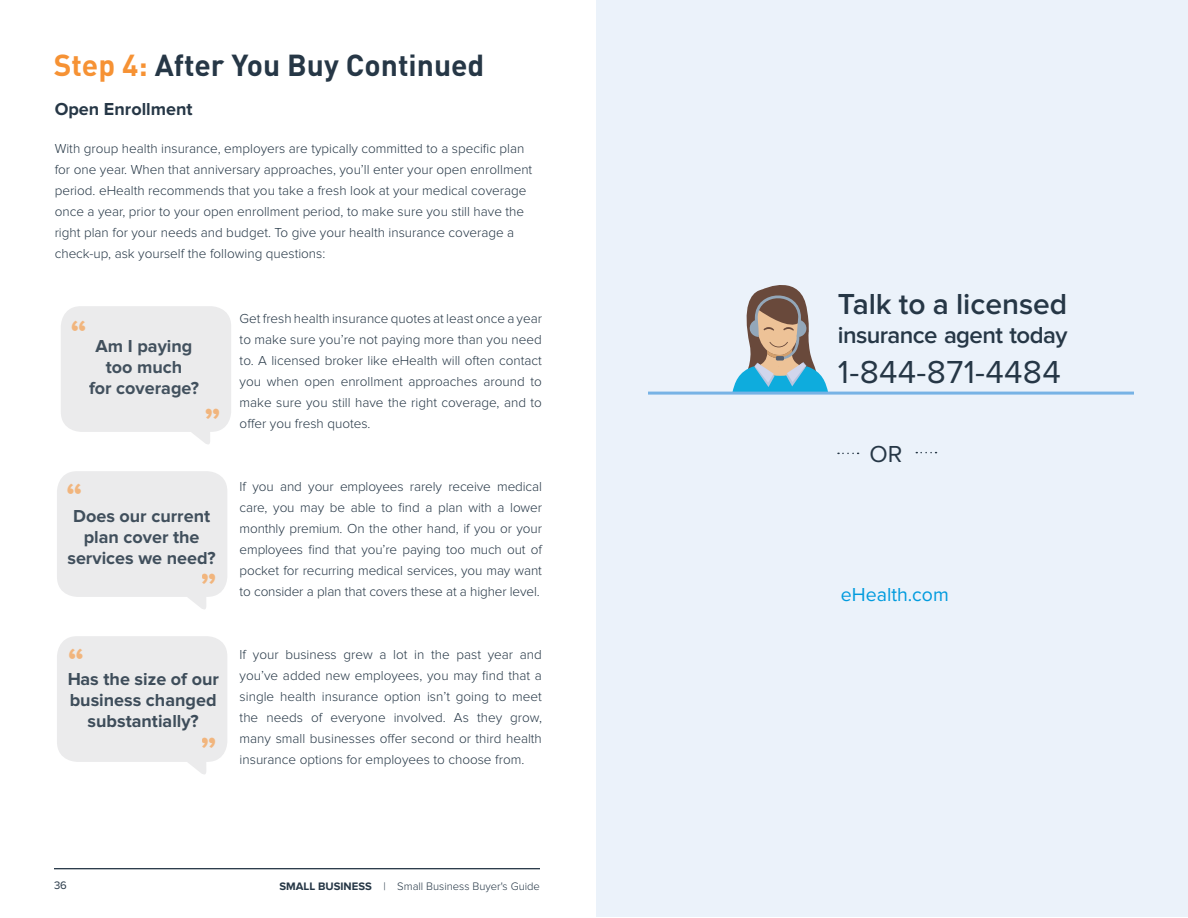
<style>
.page{position:relative;width:1188px;height:918px;background:#fff}
.page>*{position:absolute;margin:0;border:0;box-sizing:border-box;transform-origin:0 0}
.t1{font:700 36px "Proxima Nova";color:#f69234}
.t2{font:33px "Proxima Nova";letter-spacing:.01em;color:#263746}
.t3{font:700 30px "DINOT";color:#263746}
.t4{font:600 30px "Proxima Nova";color:#263746}
.t5{font:600 24px "Proxima Nova";letter-spacing:-.025em;color:#263746}
.t6{font:24px "Proxima Nova";color:#263746}
.t7{font:19.5px "Proxima Nova";color:#009bde}
.t8{font:700 18px/21px "Proxima Nova";color:#263746;text-align:center}
.t9{font:300 13.5px/21px "Proxima Nova";color:#263746;text-align:justify}
.t10{font:300 11.25px "Proxima Nova";color:#263746}
.t11{font:11.25px "Proxima Nova";color:#263746}
.s1{color:#f69234}
.s2{font-weight:700}
</style>
<div class="page">
<svg style="left:192px;top:432px;width:18px;height:12px"></svg>
<div style="left:61px;top:306px;width:170px;height:126px;background:#ebebec;border-radius:20px"></div>
<svg style="left:188px;top:597px;width:18px;height:12px"></svg>
<div style="left:57px;top:471px;width:170px;height:126px;background:#ebebec;border-radius:20px"></div>
<svg style="left:188px;top:762px;width:18px;height:12px"></svg>
<div style="left:57px;top:636px;width:170px;height:126px;background:#ebebec;border-radius:20px"></div>
<div style="left:596px;top:0;width:592px;height:917px;background:#ebf2fa"></div>
<hr style="left:54px;top:868px;width:486px;height:1px;background:#263746">
<svg style="left:732px;top:285px;width:96px;height:107px"></svg>
<hr style="left:648px;top:392px;width:486px;height:3px;background:#77b3e5">
<h3 class="t3" style="left:54px;top:45px;width:432px"><span class="s1">Step 4:</span> After You Buy Continued</h3>
<h3 class="t8" style="left:55px;top:99px;width:139px">Open Enrollment</h3>
<p class="t9" style="left:55px;top:138px;width:479px;text-align:left">With group health insurance, employers are typically committed to a specific plan for one year. When that anniversary approaches, you’ll enter your open enrollment period. eHealth recommends that you take a fresh look at your medical coverage once a year, prior to your open enrollment period, to make sure you still have the right plan for your needs and budget. To give your health insurance coverage a check-up, ask yourself the following questions:</p>
<h1 class="t1" style="left:71px;top:312px;width:18px">“</h1>
<h3 class="t8" style="left:89px;top:336px;width:111px">Am I paying too much<br>for coverage?</h3>
<h1 class="t1" style="left:66px;top:476px;width:18px">“</h1>
<h1 class="t1" style="left:204px;top:400px;width:18px">”</h1>
<h3 class="t8" style="left:67px;top:506px;width:150px">Does our current plan cover the services we need?</h3>
<h1 class="t1" style="left:68px;top:640px;width:18px">“</h1>
<h1 class="t1" style="left:201px;top:565px;width:18px">”</h1>
<h3 class="t8" style="left:67px;top:669px;width:153px">Has the size of our business changed substantially?</h3>
<h1 class="t1" style="left:201px;top:729px;width:18px">”</h1>
<p class="t9" style="left:240px;top:308px;width:304px">Get fresh health insurance quotes at least once a year to make sure you’re not paying more than you need to. A licensed broker like eHealth will often contact you when open enrollment approaches around to make sure you still have the right coverage, and to offer you fresh quotes.</p>
<p class="t9" style="left:240px;top:476px;width:304px">If you and your employees rarely receive medical care, you may be able to find a plan with a lower monthly premium. On the other hand, if you or your employees find that you’re paying too much out of pocket for recurring medical services, you may want to consider a plan that covers these at a higher level.</p>
<p class="t9" style="left:240px;top:644px;width:304px">If your business grew a lot in the past year and you’ve added new employees, you may find that a single health insurance option isn’t going to meet the needs of everyone involved. As they grow, many small businesses offer second or third health insurance options for employees to choose from.</p>
<p class="t11" style="left:54px;top:879px;width:14px">36</p>
<p class="t10" style="left:279px;top:880px;width:262px"><span class="s2">SMALL BUSINESS</span> | Small Business Buyer's Guide</p>
<h3 class="t4" style="left:838px;top:287px;width:231px">Talk to a licensed</h3>
<h3 class="t5" style="left:838px;top:321px;width:231px">insurance agent today</h3>
<h2 class="t2" style="left:838px;top:353px;width:224px">1-844-871-4484</h2>
<h3 class="t6" style="left:870px;top:440px;width:34px">OR</h3>
<h3 class="t7" style="left:841px;top:584px;width:109px">eHealth.com</h3>
</div>
